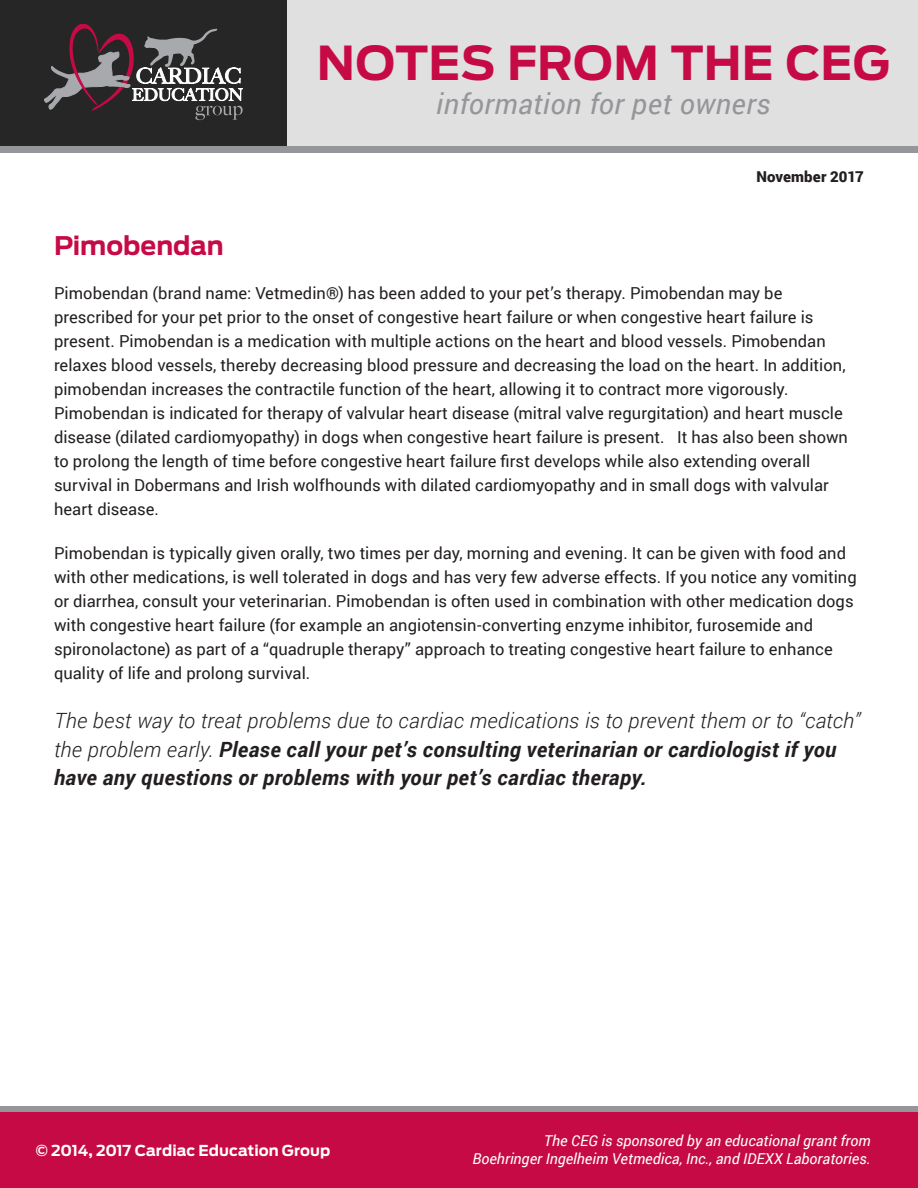
<style>
.page{position:relative;width:918px;height:1188px;background:#fff}
.page>*{position:absolute;margin:0;border:0;box-sizing:border-box;transform-origin:0 0}
.t1{font:700 46.5px "Antenna";letter-spacing:.005em;color:#c60a45}
.t2{font:italic 28.5px "Roboto";letter-spacing:.015em;color:#95969a}
.red_headline{font:700 25.5px "Antenna";color:#c60a45}
.body_copy{font:italic 700 21px/28.5px "Roboto";letter-spacing:.02em;color:#231f20}
.black_subheads{font:16.5px/24px "Roboto";color:#231f20}
.body_copy-2{font:16.5px/24px "Roboto";letter-spacing:.005em;color:#231f20}
.t3{font:italic 15px "Roboto";color:#fff}
.body_copy-3{font:700 15px "Antenna";letter-spacing:.005em;color:#fff}
.t4{font:900 15px "Roboto";letter-spacing:.005em;color:#231f20}
.s1{font-weight:300}
</style>
<div class="page">
<div style="left:287px;top:0;width:631px;height:146px;background:#e0e0e0"></div>
<div style="left:0;top:0;width:287px;height:146px;background:#262626"></div>
<svg style="left:44px;top:24px;width:199px;height:96px"></svg>
<div style="left:0;top:146px;width:918px;height:7px;background:#95969a"></div>
<div style="left:0;top:1106px;width:918px;height:6px;background:#95969a"></div>
<div style="left:0;top:1112px;width:918px;height:76px;background:#c60a45"></div>
<p class="t1" style="left:317px;top:35px;width:574px">NOTES FROM THE CEG</p>
<p class="t2" style="left:436px;top:84px;width:336px">information for pet owners</p>
<p class="t4" style="left:757px;top:166px;width:109px">November 2017</p>
<p class="red_headline" style="left:54px;top:231px;width:171px">Pimobendan</p>
<p class="black_subheads" style="left:54px;top:281px;width:795px">Pimobendan (brand name: Vetmedin®) has been added to your pet’s therapy. Pimobendan may be prescribed for your pet prior to the onset of congestive heart failure or when congestive heart failure is present. Pimobendan is a medication with multiple actions on the heart and blood vessels. Pimobendan relaxes blood vessels, thereby decreasing blood pressure and decreasing the load on the heart. In addition, pimobendan increases the contractile function of the heart, allowing it to contract more vigorously.<br>Pimobendan is indicated for therapy of valvular heart disease (mitral valve regurgitation) and heart muscle disease (dilated cardiomyopathy) in dogs when congestive heart failure is present. It has also been shown to prolong the length of time before congestive heart failure first develops while also extending overall survival in Dobermans and Irish wolfhounds with dilated cardiomyopathy and in small dogs with valvular heart disease.</p>
<p class="body_copy-2" style="left:54px;top:541px;width:804px">Pimobendan is typically given orally, two times per day, morning and evening. It can be given with food and with other medications, is well tolerated in dogs and has very few adverse effects. If you notice any vomiting or diarrhea, consult your veterinarian. Pimobendan is often used in combination with other medication dogs with congestive heart failure (for example an angiotensin-converting enzyme inhibitor, furosemide and spironolactone) as part of a “quadruple therapy” approach to treating congestive heart failure to enhance quality of life and prolong survival.</p>
<p class="body_copy" style="left:54px;top:706px;width:808px"><span class="s1">The best way to treat problems due to cardiac medications is to prevent them or to “catch” the problem early.</span> Please call your pet’s consulting veterinarian or cardiologist if you have any questions or problems with your pet’s cardiac therapy.</p>
<p class="body_copy-3" style="left:36px;top:1142px;width:296px">© 2014, 2017 Cardiac Education Group</p>
<p class="t3" style="left:544px;top:1130px;width:328px">The CEG is sponsored by an educational grant from</p>
<p class="t3" style="left:472px;top:1148px;width:400px">Boehringer Ingelheim Vetmedica, Inc., and IDEXX Laboratories.</p>
</div>
